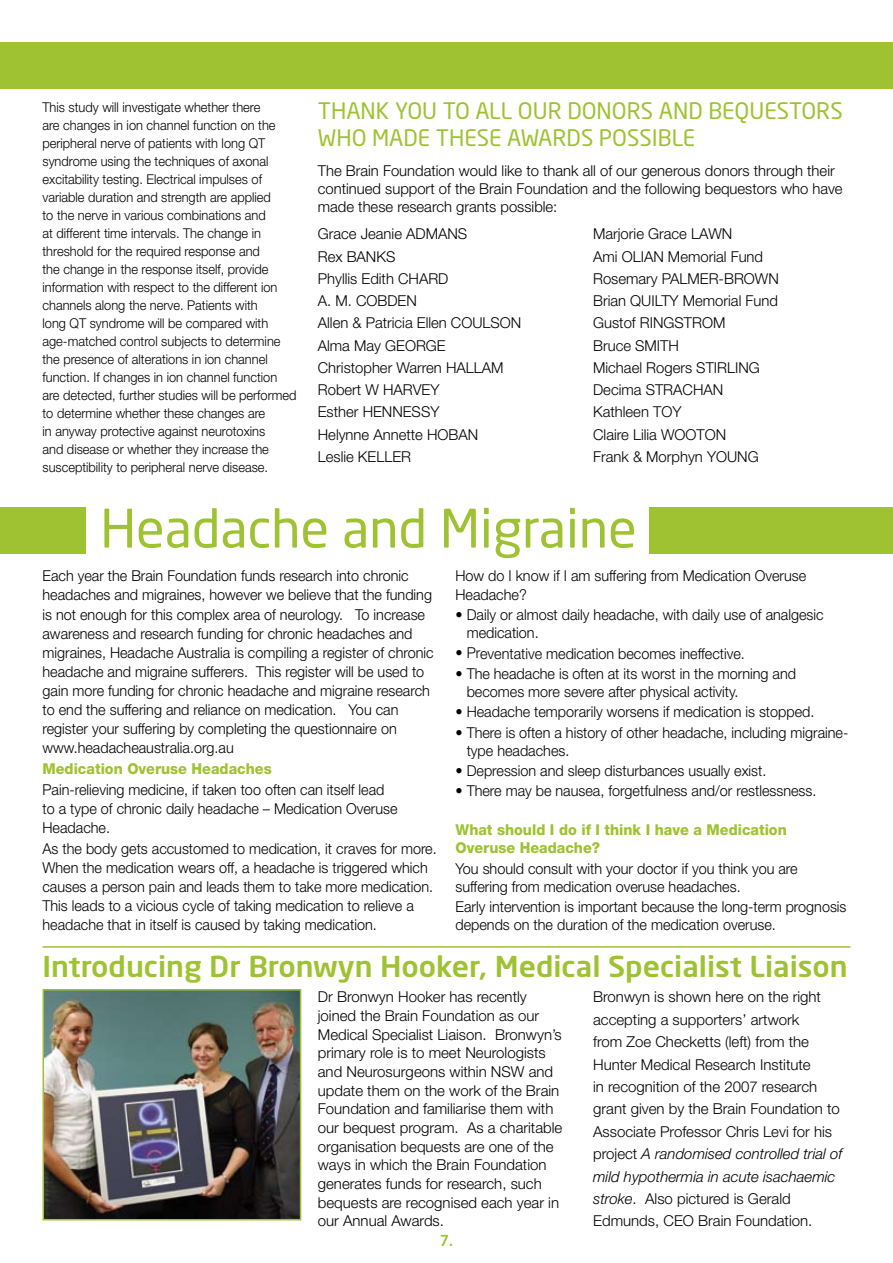
<style>
.page{position:relative;width:893px;height:1263px;background:#fff}
.page>*{position:absolute;margin:0;border:0;box-sizing:border-box;transform-origin:0 0}
.t1{font:52.5px "Neo Sans Std";color:#9ec231}
.t2{font:500 28.5px "Neo Sans Std";color:#9ec231;scale:1.06 1}
.t3{font:22.5px/27px "Neo Sans Std";color:#9ec231}
.t4{font:300 15px/19px "Helvetica Neue";color:#000;scale:.96 1}
.t5{font:300 15px/22.2px "Helvetica Neue";color:#000}
.t6{font:800 15px/18.1px "Helvetica Neue";color:#9ec231;scale:.96 1}
.t7{font:500 15px "Neo Sans Std";color:#9ec231}
.t8{font:300 13.5px/18px "Helvetica Neue";color:#000;scale:.95 1}
.s1{font-style:italic}
</style>
<div class="page">
<div style="left:649px;top:507px;width:244px;height:46px;background:#9ec231"></div>
<div style="left:0;top:507px;width:85px;height:46px;background:#9ec231"></div>
<img style="left:46px;top:992px;width:252px;height:225px">
<div style="left:43px;top:989px;width:258px;height:231px;border:2px solid #9ec231"></div>
<div style="left:0;top:43px;width:893px;height:46px;background:#9ec231"></div>
<hr style="left:43px;top:946px;width:807px;height:2px;background:#9ec231">
<p class="t8" style="left:43px;top:98px;width:269px">This study will investigate whether there<br>are changes in ion channel function on the peripheral nerve of patients with long QT syndrome using the techniques of axonal excitability testing. Electrical impulses of variable duration and strength are applied<br>to the nerve in various combinations and<br>at different time intervals. The change in threshold for the required response and<br>the change in the response itself, provide information with respect to the different ion channels along the nerve. Patients with<br>long QT syndrome will be compared with age-matched control subjects to determine the presence of alterations in ion channel function. If changes in ion channel function are detected, further studies will be performed to determine whether these changes are<br>in anyway protective against neurotoxins<br>and disease or whether they increase the susceptibility to peripheral nerve disease.</p>
<h3 class="t3" style="left:318px;top:97px;width:526px">THANK YOU TO ALL OUR DONORS AND BEQUESTORS<br>WHO MADE THESE AWARDS POSSIBLE</h3>
<p class="t5" style="left:318px;top:162px;width:526px;line-height:18px">The Brain Foundation would like to thank all of our generous donors through their continued support of the Brain Foundation and the following bequestors who have made these research grants possible:</p>
<p class="t5" style="left:318px;top:223px;width:205px">Grace Jeanie ADMANS<br>Rex BANKS<br>Phyllis Edith CHARD<br>A. M. COBDEN<br>Allen &amp; Patricia Ellen COULSON<br>Alma May GEORGE<br>Christopher Warren HALLAM<br>Robert W HARVEY<br>Esther HENNESSY<br>Helynne Annette HOBAN<br>Leslie KELLER</p>
<p class="t5" style="left:593px;top:222px;width:187px">Marjorie Grace LAWN<br>Ami OLIAN Memorial Fund<br>Rosemary PALMER-BROWN<br>Brian QUILTY Memorial Fund<br>Gustof RINGSTROM<br>Bruce SMITH<br>Michael Rogers STIRLING<br>Decima STRACHAN<br>Kathleen TOY<br>Claire Lilia WOOTON<br>Frank &amp; Morphyn YOUNG</p>
<h1 class="t1" style="left:100px;top:496px;width:538px">Headache and Migraine</h1>
<p class="t4" style="left:43px;top:566px;width:409px">Each year the Brain Foundation funds research into chronic headaches and migraines, however we believe that the funding is not enough for this complex area of neurology. To increase awareness and research funding for chronic headaches and migraines, Headache Australia is compiling a register of chronic headache and migraine sufferers. This register will be used to gain more funding for chronic headache and migraine research to end the suffering and reliance on medication. You can register your suffering by completing the questionnaire on www.headacheaustralia.org.au</p>
<p class="t6" style="left:43px;top:759px;width:240px">Medication Overuse Headaches</p>
<p class="t4" style="left:43px;top:780px;width:371px">Pain-relieving medicine, if taken too often can itself lead to a type of chronic daily headache – Medication Overuse<br>Headache.</p>
<p class="t4" style="left:43px;top:839px;width:412px">As the body gets accustomed to medication, it craves for more.<br>When the medication wears off, a headache is triggered which causes a person pain and leads them to take more medication.<br>This leads to a vicious cycle of taking medication to relieve a headache that in itself is caused by taking medication.</p>
<p class="t4" style="left:455px;top:567px;width:367px;line-height:18.1px">How do I know if I am suffering from Medication Overuse<br>Headache?</p>
<p class="t4" style="left:467px;top:605px;width:373px;line-height:18.1px;text-indent:-11px">• Daily or almost daily headache, with daily use of analgesic medication.</p>
<p class="t4" style="left:455px;top:643px;width:303px">• Preventative medication becomes ineffective.</p>
<p class="t4" style="left:467px;top:664px;width:345px;line-height:18.1px;text-indent:-11px">• The headache is often at its worst in the morning and becomes more severe after physical activity.</p>
<p class="t4" style="left:455px;top:702px;width:375px">• Headache temporarily worsens if medication is stopped.</p>
<p class="t4" style="left:467px;top:723px;width:399px;line-height:18.1px;text-indent:-11px">• There is often a history of other headache, including migraine&shy;type headaches.</p>
<p class="t4" style="left:455px;top:761px;width:325px">• Depression and sleep disturbances usually exist.</p>
<p class="t4" style="left:455px;top:781px;width:377px">• There may be nausea, forgetfulness and/or restlessness.</p>
<p class="t6" style="left:455px;top:820px;width:347px">What should I do if I think I have a Medication<br>Overuse Headache?</p>
<p class="t4" style="left:455px;top:859px;width:358px;line-height:18.1px">You should consult with your doctor if you think you are suffering from medication overuse headaches.</p>
<p class="t4" style="left:455px;top:897px;width:409px;line-height:18.1px">Early intervention is important because the long-term prognosis depends on the duration of the medication overuse.</p>
<h2 class="t2" style="left:43px;top:948px;width:761px">Introducing Dr Bronwyn Hooker, Medical Specialist Liaison</h2>
<p class="t5" style="left:318px;top:987px;width:246px;line-height:18.6px">Dr Bronwyn Hooker has recently joined the Brain Foundation as our Medical Specialist Liaison. Bronwyn’s primary role is to meet Neurologists and Neurosurgeons within NSW and update them on the work of the Brain Foundation and familiarise them with our bequest program. As a charitable organisation bequests are one of the ways in which the Brain Foundation generates funds for research, such bequests are recognised each year in our Annual Awards.</p>
<p class="t5" style="left:593px;top:985px;width:251px">Bronwyn is shown here on the right accepting a supporters’ artwork<br>from Zoe Checketts (left) from the Hunter Medical Research Institute<br>in recognition of the 2007 research grant given by the Brain Foundation to Associate Professor Chris Levi for his project <span class="s1">A randomised controlled trial of mild hypothermia in acute isachaemic stroke</span>. Also pictured is Gerald Edmunds, CEO Brain Foundation.</p>
<p class="t7" style="left:440px;top:1231px;width:15px">7.</p>
</div>
